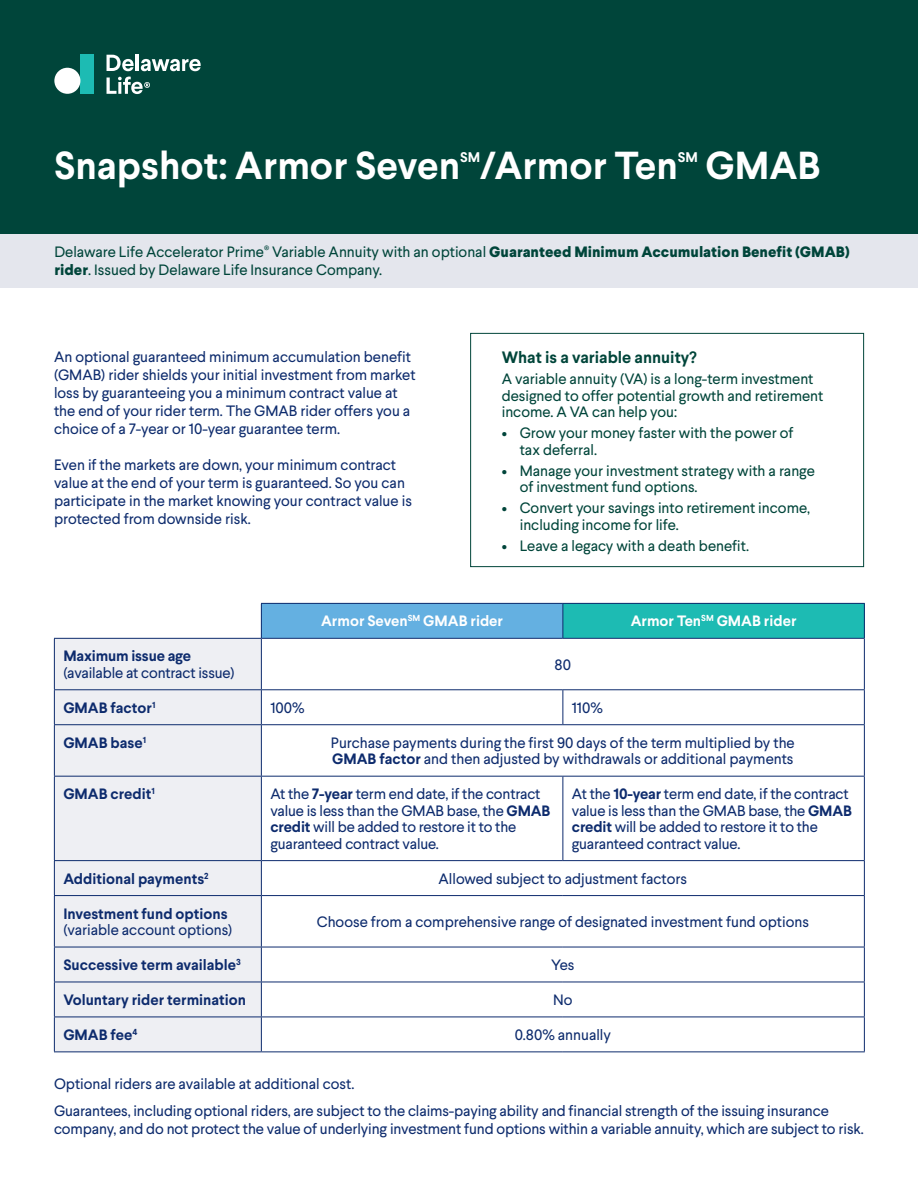
<style>
.page{position:relative;width:918px;height:1188px;background:#fff}
.page>*{position:absolute;margin:0;border:0;box-sizing:border-box;transform-origin:0 0}
.t1{font:700 39px "Larsseit";color:#fff}
.Body_Copy{font:700 16.5px "Larsseit";color:#00453a}
.ParaStyle01-Leading{font:15px/16.5px "Larsseit";color:#0d2b6d}
.Body_Copy-2{font:15px/16.5px "Larsseit";color:#00453a}
.t2{font:700 15px "Larsseit";color:#0d2b6d}
.t3{font:700 15px "Larsseit";color:#fff}
.t4{font:700 13.95px "Larsseit";color:#fff}
.s1{font-weight:800}
.s2{font-weight:700}
</style>
<div class="page">
<div style="left:261px;top:603px;width:302px;height:35px;background:#64b0e1"></div>
<div style="left:563px;top:603px;width:301px;height:35px;background:#1dbbb3"></div>
<div style="left:55px;top:639px;width:206px;height:412px;background:#eeeff3"></div>
<svg style="left:262px;top:639px;width:602px;height:378px"></svg>
<hr style="left:864px;top:639px;width:1px;height:50px;background:#0d2b6d">
<hr style="left:261px;top:689px;width:302px;height:1px;background:#0d2b6d">
<hr style="left:563px;top:689px;width:302px;height:1px;background:#0d2b6d">
<hr style="left:562px;top:690px;width:1px;height:34px;background:#0d2b6d">
<hr style="left:864px;top:690px;width:1px;height:34px;background:#0d2b6d">
<hr style="left:261px;top:724px;width:302px;height:1px;background:#0d2b6d">
<hr style="left:563px;top:724px;width:302px;height:1px;background:#0d2b6d">
<hr style="left:864px;top:725px;width:1px;height:51px;background:#0d2b6d">
<hr style="left:261px;top:776px;width:302px;height:1px;background:#0d2b6d">
<hr style="left:563px;top:776px;width:302px;height:1px;background:#0d2b6d">
<hr style="left:562px;top:777px;width:1px;height:83px;background:#0d2b6d">
<hr style="left:864px;top:777px;width:1px;height:83px;background:#0d2b6d">
<hr style="left:261px;top:860px;width:302px;height:1px;background:#0d2b6d">
<hr style="left:563px;top:860px;width:302px;height:1px;background:#0d2b6d">
<hr style="left:864px;top:861px;width:1px;height:34px;background:#0d2b6d">
<hr style="left:261px;top:895px;width:302px;height:1px;background:#0d2b6d">
<hr style="left:563px;top:895px;width:302px;height:1px;background:#0d2b6d">
<hr style="left:864px;top:896px;width:1px;height:51px;background:#0d2b6d">
<hr style="left:261px;top:947px;width:302px;height:1px;background:#0d2b6d">
<hr style="left:563px;top:947px;width:302px;height:1px;background:#0d2b6d">
<hr style="left:864px;top:947px;width:1px;height:35px;background:#0d2b6d">
<hr style="left:261px;top:982px;width:302px;height:1px;background:#0d2b6d">
<hr style="left:563px;top:982px;width:302px;height:1px;background:#0d2b6d">
<hr style="left:864px;top:982px;width:1px;height:35px;background:#0d2b6d">
<hr style="left:261px;top:1017px;width:302px;height:1px;background:#0d2b6d">
<hr style="left:563px;top:1017px;width:302px;height:1px;background:#0d2b6d">
<hr style="left:864px;top:1017px;width:1px;height:34px;background:#0d2b6d">
<hr style="left:261px;top:1051px;width:302px;height:1px;background:#0d2b6d">
<hr style="left:563px;top:1051px;width:302px;height:1px;background:#0d2b6d">
<hr style="left:54px;top:639px;width:1px;height:50px;background:#0d2b6d">
<hr style="left:261px;top:639px;width:1px;height:50px;background:#0d2b6d">
<hr style="left:54px;top:689px;width:207px;height:1px;background:#0d2b6d">
<hr style="left:54px;top:690px;width:1px;height:34px;background:#0d2b6d">
<hr style="left:261px;top:690px;width:1px;height:34px;background:#0d2b6d">
<hr style="left:54px;top:724px;width:207px;height:1px;background:#0d2b6d">
<hr style="left:54px;top:725px;width:1px;height:51px;background:#0d2b6d">
<hr style="left:261px;top:725px;width:1px;height:51px;background:#0d2b6d">
<hr style="left:54px;top:776px;width:207px;height:1px;background:#0d2b6d">
<hr style="left:54px;top:777px;width:1px;height:83px;background:#0d2b6d">
<hr style="left:261px;top:777px;width:1px;height:83px;background:#0d2b6d">
<hr style="left:54px;top:860px;width:207px;height:1px;background:#0d2b6d">
<hr style="left:54px;top:861px;width:1px;height:34px;background:#0d2b6d">
<hr style="left:261px;top:861px;width:1px;height:34px;background:#0d2b6d">
<hr style="left:54px;top:895px;width:207px;height:1px;background:#0d2b6d">
<hr style="left:54px;top:896px;width:1px;height:51px;background:#0d2b6d">
<hr style="left:261px;top:896px;width:1px;height:51px;background:#0d2b6d">
<hr style="left:54px;top:947px;width:207px;height:1px;background:#0d2b6d">
<hr style="left:54px;top:947px;width:1px;height:35px;background:#0d2b6d">
<hr style="left:261px;top:947px;width:1px;height:35px;background:#0d2b6d">
<hr style="left:54px;top:982px;width:207px;height:1px;background:#0d2b6d">
<hr style="left:54px;top:982px;width:1px;height:35px;background:#0d2b6d">
<hr style="left:261px;top:982px;width:1px;height:35px;background:#0d2b6d">
<hr style="left:54px;top:1017px;width:207px;height:1px;background:#0d2b6d">
<hr style="left:54px;top:1017px;width:1px;height:34px;background:#0d2b6d">
<hr style="left:261px;top:1017px;width:1px;height:34px;background:#0d2b6d">
<hr style="left:54px;top:1051px;width:207px;height:1px;background:#0d2b6d">
<hr style="left:54px;top:638px;width:207px;height:1px;background:#0d2b6d">
<hr style="left:261px;top:603px;width:302px;height:1px;background:#0d2b6d">
<hr style="left:261px;top:604px;width:1px;height:34px;background:#0d2b6d">
<hr style="left:563px;top:603px;width:302px;height:1px;background:#0d2b6d">
<hr style="left:562px;top:604px;width:1px;height:34px;background:#0d2b6d">
<hr style="left:864px;top:604px;width:1px;height:34px;background:#0d2b6d">
<hr style="left:261px;top:638px;width:302px;height:1px;background:#0d2b6d">
<hr style="left:563px;top:638px;width:302px;height:1px;background:#0d2b6d">
<div style="left:470px;top:333px;width:394px;height:234px;border:1px solid #00453a"></div>
<div style="left:0;top:0;width:918px;height:234px;background:#00453a"></div>
<div style="left:80px;top:55px;width:13px;height:39px;background:#1dbbb3"></div>
<svg style="left:107px;top:55px;width:27px;height:16px"></svg>
<hr style="left:136px;top:54px;width:3px;height:17px;background:#fff">
<svg style="left:141px;top:59px;width:60px;height:12px"></svg>
<div style="left:54px;top:68px;width:26px;height:26px;background:#fff;border-radius:50%"></div>
<svg style="left:107px;top:77px;width:43px;height:17px"></svg>
<div style="left:0;top:234px;width:918px;height:54px;background:#e4e6ed"></div>
<p class="t1" style="left:54px;top:139px;width:408px">Snapshot: Armor Seven</p>
<p class="t4" style="left:460px;top:147px;width:22px">SM</p>
<p class="t1" style="left:480px;top:139px;width:199px">/Armor Ten</p>
<p class="t4" style="left:678px;top:147px;width:22px">SM</p>
<p class="t1" style="left:705px;top:139px;width:117px">GMAB</p>
<p class="Body_Copy-2" style="left:54px;top:243px;width:797px;line-height:18px">Delaware Life Accelerator Prime<sup>®</sup> Variable Annuity with an optional <span class="s1">Guaranteed Minimum Accumulation Benefit (GMAB) rider</span>. Issued by Delaware Life Insurance Company.</p>
<p class="ParaStyle01-Leading" style="left:54px;top:348px;width:363px;line-height:18px">An optional guaranteed minimum accumulation benefit (GMAB) rider shields your initial investment from market loss by guaranteeing you a minimum contract value at the end of your rider term. The GMAB rider offers you a choice of a 7-year or 10-year guarantee term.</p>
<p class="ParaStyle01-Leading" style="left:54px;top:456px;width:359px;line-height:18px">Even if the markets are down, your minimum contract value at the end of your term is guaranteed. So you can participate in the market knowing your contract value is protected from downside risk.</p>
<p class="Body_Copy" style="left:502px;top:346px;width:197px">What is a variable annuity?</p>
<p class="Body_Copy-2" style="left:502px;top:370px;width:323px">A variable annuity (VA) is a long-term investment designed to offer potential growth and retirement income. A VA can help you:</p>
<p class="Body_Copy-2" style="left:520px;top:424px;width:275px;text-indent:-18px">• Grow your money faster with the power of tax deferral.</p>
<p class="Body_Copy-2" style="left:520px;top:462px;width:297px;text-indent:-18px">• Manage your investment strategy with a range of investment fund options.</p>
<p class="Body_Copy-2" style="left:520px;top:499px;width:292px;text-indent:-18px">• Convert your savings into retirement income, including income for life.</p>
<p class="Body_Copy-2" style="left:502px;top:537px;width:249px">• Leave a legacy with a death benefit.</p>
<p class="t3" style="left:321px;top:611px;width:183px">Armor Seven<sup>SM</sup> GMAB rider</p>
<p class="t3" style="left:631px;top:611px;width:167px">Armor Ten<sup>SM</sup> GMAB rider</p>
<p class="ParaStyle01-Leading" style="left:63px;top:648px;width:173px"><span class="s2">Maximum issue age </span>(available at contract issue)</p>
<p class="ParaStyle01-Leading" style="left:555px;top:656px;width:18px">80</p>
<p class="t2" style="left:63px;top:697px;width:94px">GMAB factor<sup>1</sup></p>
<p class="ParaStyle01-Leading" style="left:270px;top:699px;width:36px">100%</p>
<p class="ParaStyle01-Leading" style="left:572px;top:699px;width:33px">110%</p>
<p class="t2" style="left:63px;top:732px;width:84px">GMAB base<sup>1</sup></p>
<p class="ParaStyle01-Leading" style="left:331px;top:734px;width:465px">Purchase payments during the first 90 days of the term multiplied by the<br><span class="s2">GMAB factor</span> and then adjusted by withdrawals or additional payments</p>
<p class="t2" style="left:63px;top:784px;width:93px">GMAB credit<sup>1</sup></p>
<p class="ParaStyle01-Leading" style="left:270px;top:785px;width:282px">At the <span class="s2">7-year</span> term end date, if the contract value is less than the GMAB base, the <span class="s2">GMAB credit</span> will be added to restore it to the guaranteed contract value.</p>
<p class="ParaStyle01-Leading" style="left:572px;top:785px;width:282px">At the <span class="s2">10-year</span> term end date, if the contract value is less than the GMAB base, the <span class="s2">GMAB credit</span> will be added to restore it to the guaranteed contract value.</p>
<p class="t2" style="left:63px;top:868px;width:147px">Additional payments<sup>2</sup></p>
<p class="ParaStyle01-Leading" style="left:439px;top:870px;width:250px">Allowed subject to adjustment factors</p>
<p class="ParaStyle01-Leading" style="left:63px;top:905px;width:170px"><span class="s2">Investment fund options </span>(variable account options)</p>
<p class="ParaStyle01-Leading" style="left:317px;top:913px;width:494px">Choose from a comprehensive range of designated investment fund options</p>
<p class="t2" style="left:63px;top:955px;width:179px">Successive term available<sup>3</sup></p>
<p class="ParaStyle01-Leading" style="left:551px;top:956px;width:25px">Yes</p>
<p class="t2" style="left:63px;top:990px;width:184px">Voluntary rider termination</p>
<p class="ParaStyle01-Leading" style="left:553px;top:991px;width:21px">No</p>
<p class="t2" style="left:63px;top:1025px;width:76px">GMAB fee<sup>4</sup></p>
<p class="ParaStyle01-Leading" style="left:515px;top:1026px;width:98px">0.80% annually</p>
<p class="ParaStyle01-Leading" style="left:54px;top:1075px;width:302px">Optional riders are available at additional cost.</p>
<p class="ParaStyle01-Leading" style="left:54px;top:1102px;width:811px;line-height:18px">Guarantees, including optional riders, are subject to the claims-paying ability and financial strength of the issuing insurance company, and do not protect the value of underlying investment fund options within a variable annuity, which are subject to risk.</p>
</div>
